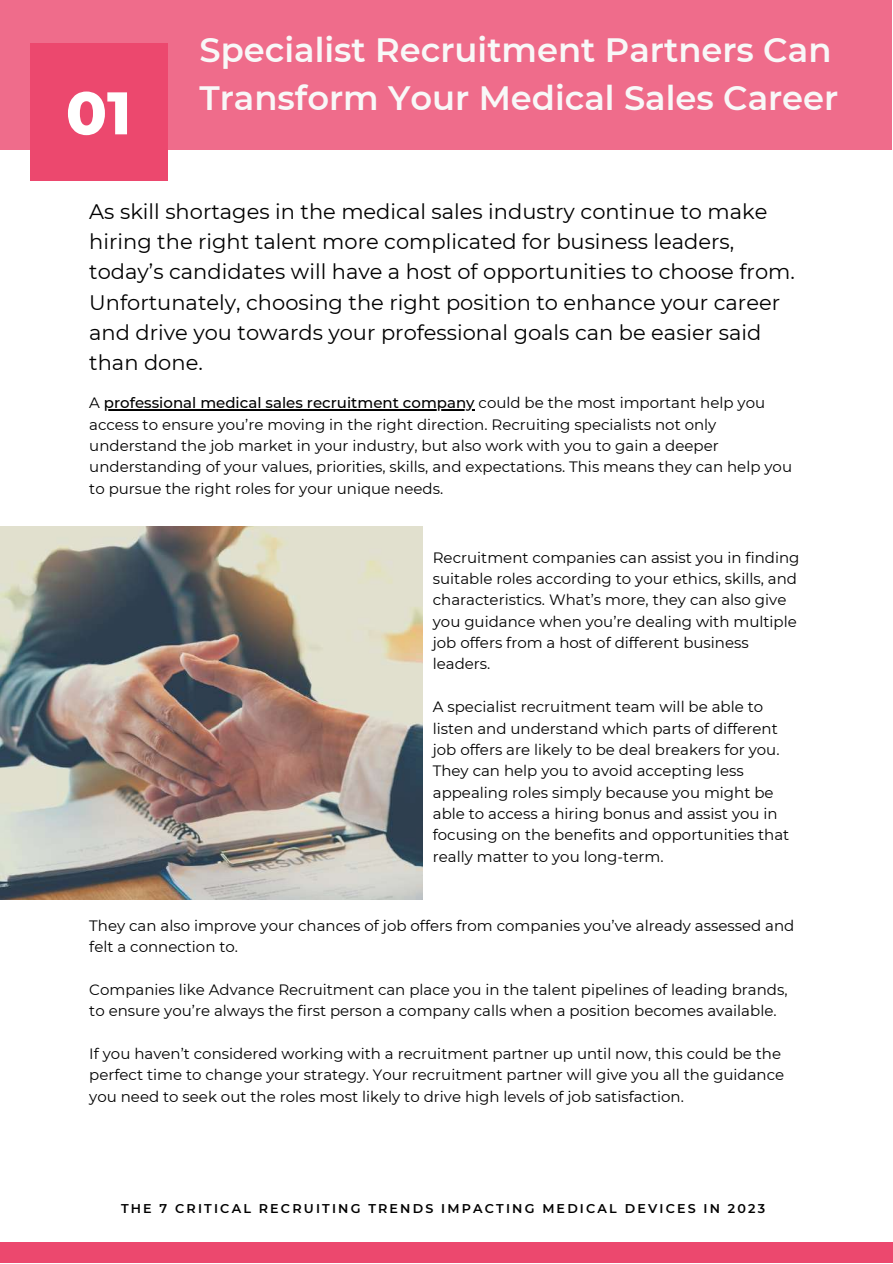
<style>
.page{position:relative;width:893px;height:1264px;background:#fff}
.page>*{position:absolute;margin:0;border:0;box-sizing:border-box;transform-origin:0 0}
.t1{font:800 60px "Montserrat";color:#fff}
.t2{font:600 33.75px/47.2px "Montserrat";color:#f8f8f8}
.t3{font:21px/30.3px "Montserrat";color:#000}
.t4{font:15px/21.3px "Montserrat";color:#000}
.t5{font:600 12.75px "Montserrat";letter-spacing:.17em;color:#000}
.s1{font-weight:500}
</style>
<div class="page">
<div style="left:0;top:0;width:891px;height:149px;background:#ef6c8b"></div>
<div style="left:30px;top:43px;width:137px;height:138px;background:#ec486e"></div>
<div style="left:0;top:1242px;width:892px;height:20px;background:#ec486e"></div>
<hr style="left:104px;top:409px;width:370px;height:1px;background:#000">
<img style="left:0;top:526px;width:422px;height:373px">
<h1 class="t1" style="left:66px;top:76px;width:67px">01</h1>
<h2 class="t2" style="left:199px;top:27px;width:640px">Specialist Recruitment Partners Can<br>Transform Your Medical Sales Career</h2>
<p class="t3" style="left:89px;top:196px;width:707px">As skill shortages in the medical sales industry continue to make hiring the right talent more complicated for business leaders, today’s candidates will have a host of opportunities to choose from.<br>Unfortunately, choosing the right position to enhance your career and drive you towards your professional goals can be easier said than done.</p>
<p class="t4" style="left:89px;top:392px;width:704px">A <span class="s1">professional medical sales recruitment company</span> could be the most important help you access to ensure you’re moving in the right direction. Recruiting specialists not only understand the job market in your industry, but also work with you to gain a deeper understanding of your values, priorities, skills, and expectations. This means they can help you to pursue the right roles for your unique needs.</p>
<p class="t4" style="left:433px;top:546px;width:368px">Recruitment companies can assist you in finding suitable roles according to your ethics, skills, and characteristics. What’s more, they can also give you guidance when you’re dealing with multiple job offers from a host of different business leaders.</p>
<p class="t4" style="left:433px;top:696px;width:358px">A specialist recruitment team will be able to listen and understand which parts of different job offers are likely to be deal breakers for you.<br>They can help you to avoid accepting less appealing roles simply because you might be able to access a hiring bonus and assist you in focusing on the benefits and opportunities that really matter to you long-term.</p>
<p class="t4" style="left:89px;top:914px;width:706px">They can also improve your chances of job offers from companies you’ve already assessed and felt a connection to.</p>
<p class="t4" style="left:89px;top:978px;width:699px">Companies like Advance Recruitment can place you in the talent pipelines of leading brands, to ensure you’re always the first person a company calls when a position becomes available.</p>
<p class="t4" style="left:89px;top:1042px;width:696px">If you haven’t considered working with a recruitment partner up until now, this could be the perfect time to change your strategy. Your recruitment partner will give you all the guidance you need to seek out the roles most likely to drive high levels of job satisfaction.</p>
<p class="t5" style="left:121px;top:1201px;width:645px">THE 7 CRITICAL RECRUITING TRENDS IMPACTING MEDICAL DEVICES IN 2023</p>
</div>
